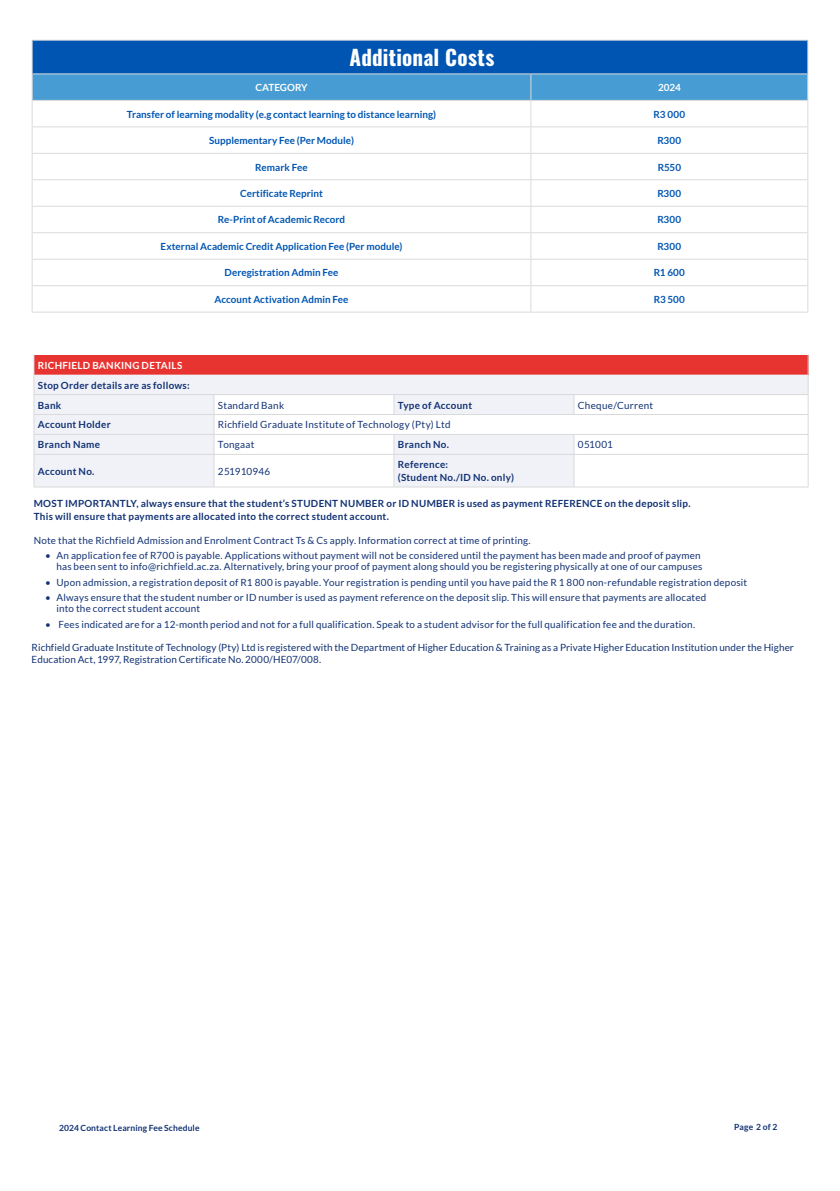
<style>
.page{position:relative;width:840px;height:1191px;background:#fff}
.page>*{position:absolute;margin:0;border:0;box-sizing:border-box;transform-origin:0 0}
.t1{font:700 21.2px "Oswald";letter-spacing:.01em;color:#fff}
.t2{font:9.8px/11.2px "Lato";letter-spacing:.02em;color:#123274}
.t3{font:700 9.8px/12.6px "Lato";letter-spacing:.025em;color:#123274}
.t4{font:700 9.8px "Lato";color:#0055b3}
.t5{font:700 9.8px "Lato";letter-spacing:.02em;color:#fff}
.t6{font:700 9.8px "Lato";color:#fff}
.t7{font:700 8.4px "Lato";letter-spacing:.015em;color:#123274}
</style>
<div class="page">
<div style="left:34px;top:355px;width:773px;height:19px;background:#e73431"></div>
<svg style="left:35px;top:374px;width:772px;height:112px;fill:#f1f2f8"></svg>
<hr style="left:34px;top:394px;width:180px;height:1px;background:#dadada">
<hr style="left:214px;top:394px;width:180px;height:1px;background:#dadada">
<svg style="left:393px;top:395px;width:1px;height:19px"></svg>
<hr style="left:394px;top:394px;width:179px;height:1px;background:#dadada">
<svg style="left:573px;top:395px;width:1px;height:19px"></svg>
<hr style="left:573px;top:394px;width:234px;height:1px;background:#dadada">
<hr style="left:34px;top:414px;width:180px;height:1px;background:#dadada">
<hr style="left:214px;top:414px;width:180px;height:1px;background:#dadada">
<hr style="left:394px;top:414px;width:179px;height:1px;background:#dadada">
<hr style="left:573px;top:414px;width:234px;height:1px;background:#dadada">
<svg style="left:34px;top:355px;width:1px;height:99px"></svg>
<hr style="left:34px;top:434px;width:180px;height:1px;background:#dadada">
<svg style="left:213px;top:395px;width:1px;height:59px"></svg>
<hr style="left:214px;top:434px;width:180px;height:1px;background:#dadada">
<svg style="left:393px;top:435px;width:1px;height:19px"></svg>
<hr style="left:394px;top:434px;width:179px;height:1px;background:#dadada">
<svg style="left:573px;top:435px;width:1px;height:19px"></svg>
<hr style="left:573px;top:434px;width:234px;height:1px;background:#dadada">
<svg style="left:807px;top:355px;width:1px;height:99px"></svg>
<hr style="left:34px;top:454px;width:1px;height:33px;background:#dadada">
<hr style="left:34px;top:454px;width:180px;height:1px;background:#dadada">
<hr style="left:34px;top:486px;width:180px;height:1px;background:#dadada">
<hr style="left:213px;top:454px;width:1px;height:33px;background:#dadada">
<hr style="left:214px;top:454px;width:180px;height:1px;background:#dadada">
<hr style="left:214px;top:486px;width:180px;height:1px;background:#dadada">
<hr style="left:393px;top:454px;width:1px;height:33px;background:#dadada">
<hr style="left:394px;top:454px;width:179px;height:1px;background:#dadada">
<hr style="left:394px;top:486px;width:179px;height:1px;background:#dadada">
<hr style="left:573px;top:454px;width:1px;height:33px;background:#dadada">
<hr style="left:573px;top:454px;width:234px;height:1px;background:#dadada">
<hr style="left:807px;top:454px;width:1px;height:33px;background:#dadada">
<hr style="left:573px;top:486px;width:234px;height:1px;background:#dadada">
<div style="left:32px;top:40px;width:775px;height:34px;background:#0055b3"></div>
<hr style="left:32px;top:41px;width:1px;height:32px;background:#dadada">
<hr style="left:32px;top:40px;width:498px;height:1px;background:#dadada">
<hr style="left:530px;top:40px;width:277px;height:1px;background:#dadada">
<hr style="left:806px;top:41px;width:1px;height:32px;background:#dadada">
<hr style="left:32px;top:73px;width:498px;height:1px;background:#dadada">
<hr style="left:530px;top:73px;width:277px;height:1px;background:#dadada">
<hr style="left:32px;top:312px;width:498px;height:1px;background:#dadada">
<hr style="left:530px;top:312px;width:277px;height:1px;background:#dadada">
<svg style="left:32px;top:74px;width:775px;height:238px"></svg>
<h1 class="t1" style="left:349px;top:38px;width:146px">Additional Costs</h1>
<p class="t6" style="left:255px;top:82px;width:54px">CATEGORY</p>
<p class="t5" style="left:657px;top:82px;width:24px">2024</p>
<p class="t4" style="left:127px;top:108px;width:311px">Transfer of learning modality (e.g contact learning to distance learning)</p>
<p class="t4" style="left:653px;top:108px;width:33px">R3 000</p>
<p class="t4" style="left:209px;top:135px;width:146px">Supplementary Fee (Per Module)</p>
<p class="t4" style="left:657px;top:135px;width:25px">R300</p>
<p class="t4" style="left:255px;top:161px;width:54px">Remark Fee</p>
<p class="t4" style="left:657px;top:161px;width:25px">R550</p>
<p class="t4" style="left:240px;top:188px;width:84px">Certificate Reprint</p>
<p class="t4" style="left:657px;top:188px;width:25px">R300</p>
<p class="t4" style="left:218px;top:214px;width:129px">Re-Print of Academic Record</p>
<p class="t4" style="left:657px;top:214px;width:25px">R300</p>
<p class="t4" style="left:160px;top:241px;width:243px">External Academic Credit Application Fee (Per module)</p>
<p class="t4" style="left:657px;top:241px;width:25px">R300</p>
<p class="t4" style="left:224px;top:267px;width:115px">Deregistration Admin Fee</p>
<p class="t4" style="left:653px;top:267px;width:33px">R1 600</p>
<p class="t4" style="left:214px;top:294px;width:135px">Account Activation Admin Fee</p>
<p class="t4" style="left:653px;top:294px;width:33px">R3 500</p>
<p class="t5" style="left:38px;top:359px;width:146px">RICHFIELD BANKING DETAILS</p>
<p class="t3" style="left:38px;top:375px;width:153px;line-height:20px">Stop Order details are as follows:<br>Bank</p>
<p class="t2" style="left:218px;top:399px;width:68px">Standard Bank</p>
<p class="t3" style="left:398px;top:398px;width:76px">Type of Account</p>
<p class="t2" style="left:577px;top:399px;width:77px">Cheque/Current</p>
<p class="t3" style="left:38px;top:418px;width:74px">Account Holder</p>
<p class="t2" style="left:218px;top:419px;width:234px">Richfield Graduate Institute of Technology (Pty) Ltd</p>
<p class="t3" style="left:38px;top:438px;width:64px">Branch Name</p>
<p class="t2" style="left:218px;top:439px;width:38px">Tongaat</p>
<p class="t3" style="left:398px;top:438px;width:52px">Branch No.</p>
<p class="t2" style="left:577px;top:439px;width:37px">051001</p>
<p class="t3" style="left:38px;top:464px;width:58px">Account No.</p>
<p class="t2" style="left:218px;top:465px;width:54px">251910946</p>
<p class="t3" style="left:398px;top:458px;width:118px">Reference:<br>(Student No./ID No. only)</p>
<p class="t3" style="left:34px;top:497px;width:658px">MOST IMPORTANTLY, always ensure that the student’s STUDENT NUMBER or ID NUMBER is used as payment REFERENCE on the deposit slip.<br>This will ensure that payments are allocated into the correct student account.</p>
<p class="t2" style="left:34px;top:535px;width:498px">Note that the Richfield Admission and Enrolment Contract Ts &amp; Cs apply. Information correct at time of printing.</p>
<p class="t2" style="left:45px;top:550px;width:658px;text-align:right">• An application fee of R700 is payable. Applications without payment will not be considered until the payment has been made and proof of paymen has been sent to info@richfield.ac.za. Alternatively, bring your proof of payment along should you be registering physically at one of our campuses</p>
<p class="t2" style="left:45px;top:576px;width:703px">• Upon admission, a registration deposit of R1 800 is payable. Your registration is pending until you have paid the R 1 800 non-refundable registration deposit</p>
<p class="t2" style="left:56px;top:592px;width:651px;text-indent:-11px">• Always ensure that the student number or ID number is used as payment reference on the deposit slip. This will ensure that payments are allocated into the correct student account</p>
<p class="t2" style="left:45px;top:618px;width:651px">• Fees indicated are for a 12-month period and not for a full qualification. Speak to a student advisor for the full qualification fee and the duration.</p>
<p class="t2" style="left:32px;top:640px;width:763px;line-height:12.8px">Richfield Graduate Institute of Technology (Pty) Ltd is registered with the Department of Higher Education &amp; Training as a Private Higher Education Institution under the Higher<br>Education Act, 1997, Registration Certificate No. 2000/HE07/008.</p>
<p class="t7" style="left:59px;top:1123px;width:142px">2024 Contact Learning Fee Schedule</p>
<p class="t7" style="left:733px;top:1122px;width:45px">Page 2 of 2</p>
</div>
